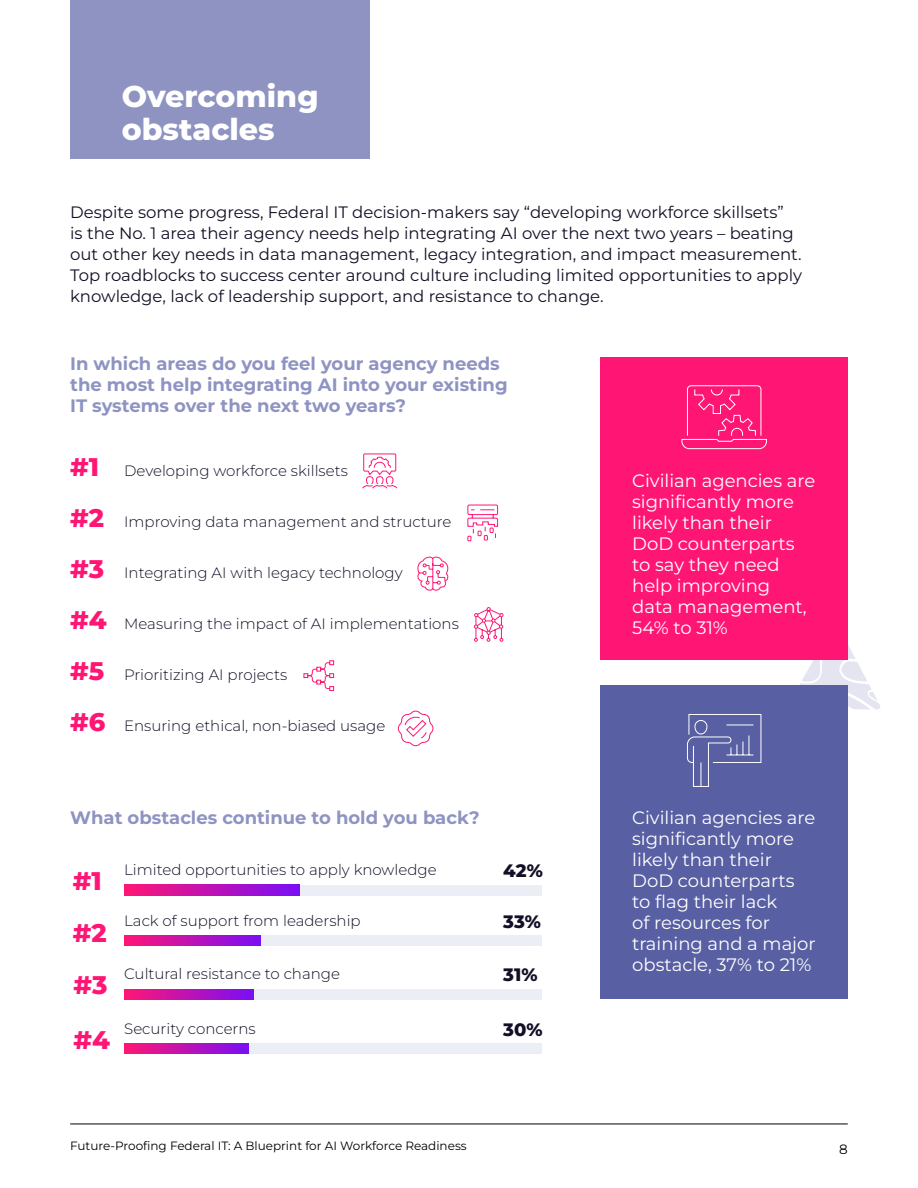
<style>
.page{position:relative;width:918px;height:1188px;background:#fff}
.page>*{position:absolute;margin:0;border:0;box-sizing:border-box;transform-origin:0 0}
.t1{font:800 30px/33px "Montserrat";color:#fff}
.t2{font:800 25.5px/52.9px "Montserrat";color:#ff1675}
.t3{font:18px/21px "Montserrat";color:#fff}
.t4{font:700 18px/21px "Montserrat";color:#8e93c2}
.t5{font:800 18px "Montserrat";color:#130f25}
.t6{font:16.5px/21px "Montserrat";color:#130f25}
.t7{font:300 15px "Montserrat";color:#130f25}
.t8{font:13.5px "Montserrat";color:#010101}
.t9{font:12px "Montserrat";color:#010101}
.s1{font-weight:800;font-size:25.5px;color:#ff1675}
</style>
<div class="page">
<svg style="left:788px;top:645px;width:93px;height:65px"></svg>
<hr style="left:70px;top:1124px;width:778px;height:1px;background:#010101">
<div style="left:70px;top:0;width:299px;height:159px;background:#8e93c2"></div>
<svg style="left:362px;top:453px;width:36px;height:36px"></svg>
<svg style="left:467px;top:504px;width:31px;height:38px"></svg>
<svg style="left:417px;top:556px;width:32px;height:35px"></svg>
<svg style="left:473px;top:607px;width:31px;height:35px"></svg>
<svg style="left:303px;top:660px;width:32px;height:31px"></svg>
<svg style="left:397px;top:710px;width:37px;height:37px"></svg>
<div style="left:601px;top:357px;width:247px;height:303px;background:#ff1675"></div>
<svg style="left:681px;top:385px;width:86px;height:65px"></svg>
<div style="left:601px;top:686px;width:247px;height:313px;background:#585fa2"></div>
<svg style="left:687px;top:714px;width:75px;height:73px"></svg>
<div style="left:125px;top:885px;width:417px;height:10px;background:#ebeff5"></div>
<svg style="left:125px;top:885px;width:175px;height:10px;background:#bb12b5"></svg>
<div style="left:125px;top:935px;width:417px;height:10px;background:#ebeff5"></div>
<svg style="left:125px;top:935px;width:136px;height:10px"></svg>
<div style="left:125px;top:989px;width:417px;height:10px;background:#ebeff5"></div>
<svg style="left:125px;top:989px;width:129px;height:10px"></svg>
<div style="left:125px;top:1043px;width:417px;height:11px;background:#ebeff5"></div>
<svg style="left:125px;top:1043px;width:124px;height:11px"></svg>
<h1 class="t1" style="left:122px;top:79px;width:198px">Overcoming obstacles</h1>
<p class="t6" style="left:70px;top:201px;width:733px">Despite some progress, Federal IT decision-makers say “developing workforce skillsets”<br>is the No. 1 area their agency needs help integrating AI over the next two years – beating out other key needs in data management, legacy integration, and impact measurement.<br>Top roadblocks to success center around culture including limited opportunities to apply knowledge, lack of leadership support, and resistance to change.</p>
<p class="t4" style="left:70px;top:352px;width:439px">In which areas do you feel your agency needs the most help integrating AI into your existing<br>IT systems over the next two years?</p>
<p class="t7" style="left:70px;top:461px;width:279px"><span class="s1">#1</span> Developing workforce skillsets</p>
<p class="t7" style="left:70px;top:512px;width:383px"><span class="s1">#2</span> Improving data management and structure</p>
<p class="t7" style="left:70px;top:563px;width:334px"><span class="s1">#3</span> Integrating AI with legacy technology</p>
<p class="t7" style="left:70px;top:614px;width:390px"><span class="s1">#4</span> Measuring the impact of AI implementations</p>
<p class="t7" style="left:70px;top:665px;width:219px"><span class="s1">#5</span> Prioritizing AI projects</p>
<p class="t7" style="left:70px;top:716px;width:317px"><span class="s1">#6</span> Ensuring ethical, non-biased usage</p>
<p class="t4" style="left:70px;top:806px;width:411px">What obstacles continue to hold you back?</p>
<h2 class="t2" style="left:73px;top:853px;width:39px">#1 #2 #3 #4</h2>
<p class="t7" style="left:124px;top:860px;width:314px">Limited opportunities to apply knowledge</p>
<p class="t5" style="left:503px;top:858px;width:41px">42%</p>
<p class="t7" style="left:124px;top:910px;width:238px">Lack of support from leadership</p>
<p class="t5" style="left:503px;top:908px;width:39px">33%</p>
<p class="t7" style="left:124px;top:964px;width:217px">Cultural resistance to change</p>
<p class="t5" style="left:503px;top:962px;width:36px">31%</p>
<p class="t7" style="left:124px;top:1019px;width:133px">Security concerns</p>
<p class="t5" style="left:503px;top:1016px;width:41px">30%</p>
<p class="t3" style="left:632px;top:469px;width:185px">Civilian agencies are significantly more likely than their<br>DoD counterparts to say they need help improving data management,<br>54% to 31%</p>
<p class="t3" style="left:632px;top:806px;width:185px">Civilian agencies are significantly more likely than their<br>DoD counterparts to flag their lack<br>of resources for training and a major obstacle, 37% to 21%</p>
<p class="t9" style="left:70px;top:1137px;width:398px">Future-Proofing Federal IT: A Blueprint for AI Workforce Readiness</p>
<p class="t8" style="left:839px;top:1140px;width:10px">8</p>
</div>
